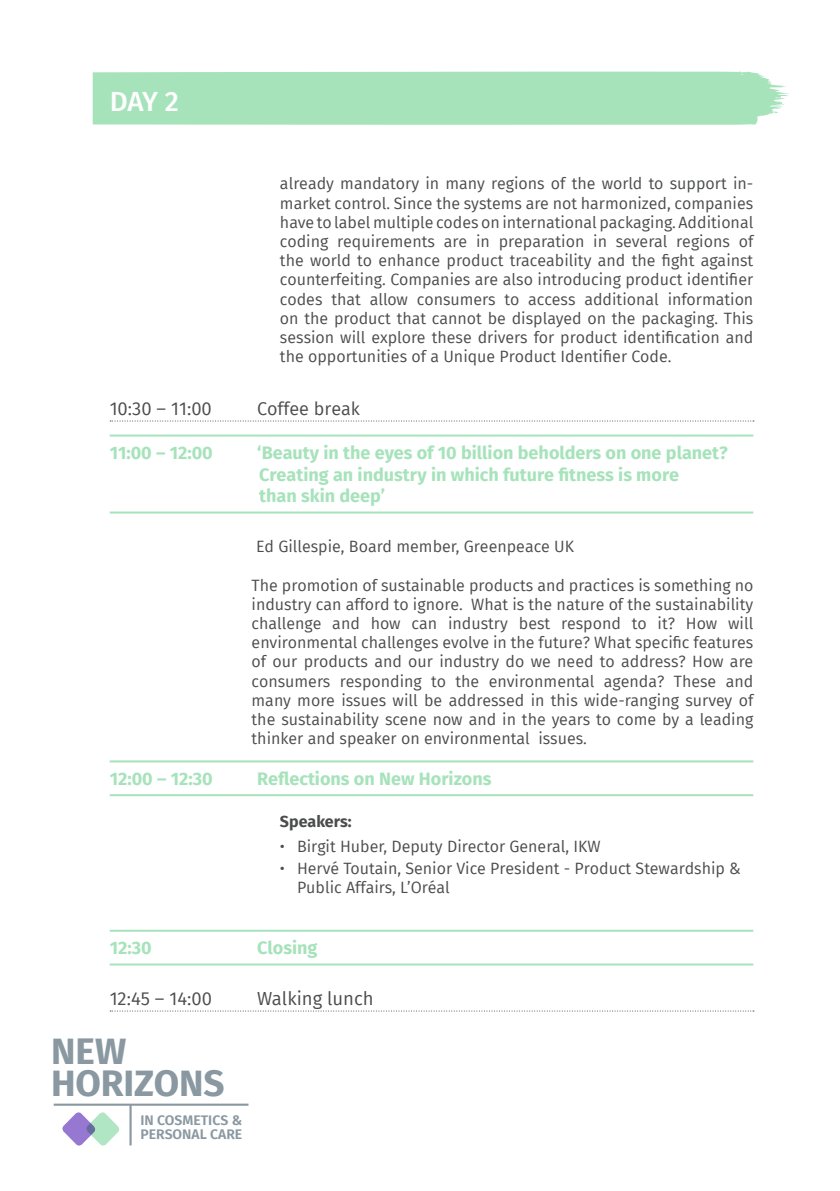
<style>
.page{position:relative;width:840px;height:1191px;background:#fff}
.page>*{position:absolute;margin:0;border:0;box-sizing:border-box;transform-origin:0 0}
.t1{font:700 36.8px/31.4px "Fira Sans";letter-spacing:-.005em;color:#8998a1}
.t2{font:500 27.8px "Fira Sans";color:#fff}
.t3{font:18.4px "Fira Sans";color:#4b4c4d}
.t4{font:700 18px/21.6px "Fira Sans";color:#a6e3bb}
.t5{font:18px "Fira Sans";color:#4b4c4d}
.t6{font:16px/19.2px "Fira Sans";color:#4b4c4d;text-align:justify}
.t7{font:700 16px "Fira Sans";color:#4b4c4d}
.t8{font:600 14px/14px "Fira Sans";color:#8998a1}
</style>
<div class="page">
<svg style="left:62px;top:1112px;width:58px;height:34px"></svg>
<hr style="left:54px;top:1103px;width:194px;height:2px;background:#8998a1">
<hr style="left:129px;top:1104px;width:2px;height:41px;background:#8998a1">
<svg style="left:110px;top:420px;width:643px;height:1px"></svg>
<hr style="left:110px;top:434px;width:643px;height:2px;background:#a6e3bb">
<hr style="left:110px;top:511px;width:643px;height:2px;background:#a6e3bb">
<hr style="left:110px;top:760px;width:643px;height:2px;background:#a6e3bb">
<hr style="left:110px;top:794px;width:643px;height:2px;background:#a6e3bb">
<hr style="left:110px;top:929px;width:643px;height:2px;background:#a6e3bb">
<hr style="left:110px;top:963px;width:643px;height:2px;background:#a6e3bb">
<svg style="left:110px;top:1010px;width:643px;height:1px"></svg>
<div style="left:93px;top:71px;width:696px;height:54px;background:#a6e3bb"></div>
<p class="t2" style="left:110px;top:79px;width:71px">DAY 2</p>
<p class="t6" style="left:280px;top:174px;width:474px">already mandatory in many regions of the world to support in&shy;market control. Since the systems are not harmonized, companies have to label multiple codes on international packaging. Additional coding requirements are in preparation in several regions of the world to enhance product traceability and the fight against counterfeiting. Companies are also introducing product identifier codes that allow consumers to access additional information on the product that cannot be displayed on the packaging. This session will explore these drivers for product identification and the opportunities of a Unique Product Identifier Code.</p>
<p class="t3" style="left:110px;top:395px;width:104px">10:30 – 11:00</p>
<p class="t5" style="left:257px;top:395px;width:104px">Coffee break</p>
<p class="t4" style="left:110px;top:441px;width:105px">11:00 – 12:00</p>
<p class="t4" style="left:257px;top:441px;width:472px">‘Beauty in the eyes of 10 billion beholders on one planet?<br>Creating an industry in which future fitness is more<br>than skin deep’</p>
<p class="t6" style="left:256px;top:536px;width:319px">Ed Gillespie, Board member, Greenpeace UK</p>
<p class="t6" style="left:251px;top:575px;width:503px">The promotion of sustainable products and practices is something no industry can afford to ignore. What is the nature of the sustainability challenge and how can industry best respond to it? How will environmental challenges evolve in the future? What specific features of our products and our industry do we need to address? How are consumers responding to the environmental agenda? These and many more issues will be addressed in this wide-ranging survey of the sustainability scene now and in the years to come by a leading thinker and speaker on environmental issues.</p>
<p class="t4" style="left:110px;top:766px;width:104px">12:00 – 12:30</p>
<p class="t4" style="left:257px;top:766px;width:236px">Reflections on New Horizons</p>
<p class="t7" style="left:280px;top:808px;width:73px">Speakers:</p>
<p class="t6" style="left:280px;top:836px;width:322px">• Birgit Huber, Deputy Director General, IKW</p>
<p class="t6" style="left:297px;top:858px;width:445px;text-indent:-17px">• Hervé Toutain, Senior Vice President - Product Stewardship &amp;<br>Public Affairs, L’Oréal</p>
<p class="t4" style="left:110px;top:936px;width:43px">12:30</p>
<p class="t4" style="left:257px;top:936px;width:62px">Closing</p>
<p class="t3" style="left:110px;top:984px;width:104px">12:45 – 14:00</p>
<p class="t3" style="left:257px;top:984px;width:118px">Walking lunch</p>
<p class="t1" style="left:51px;top:1033px;width:175px">NEW<br>HORIZONS</p>
<p class="t8" style="left:140px;top:1112px;width:104px">IN COSMETICS &amp;<br>PERSONAL CARE</p>
</div>
